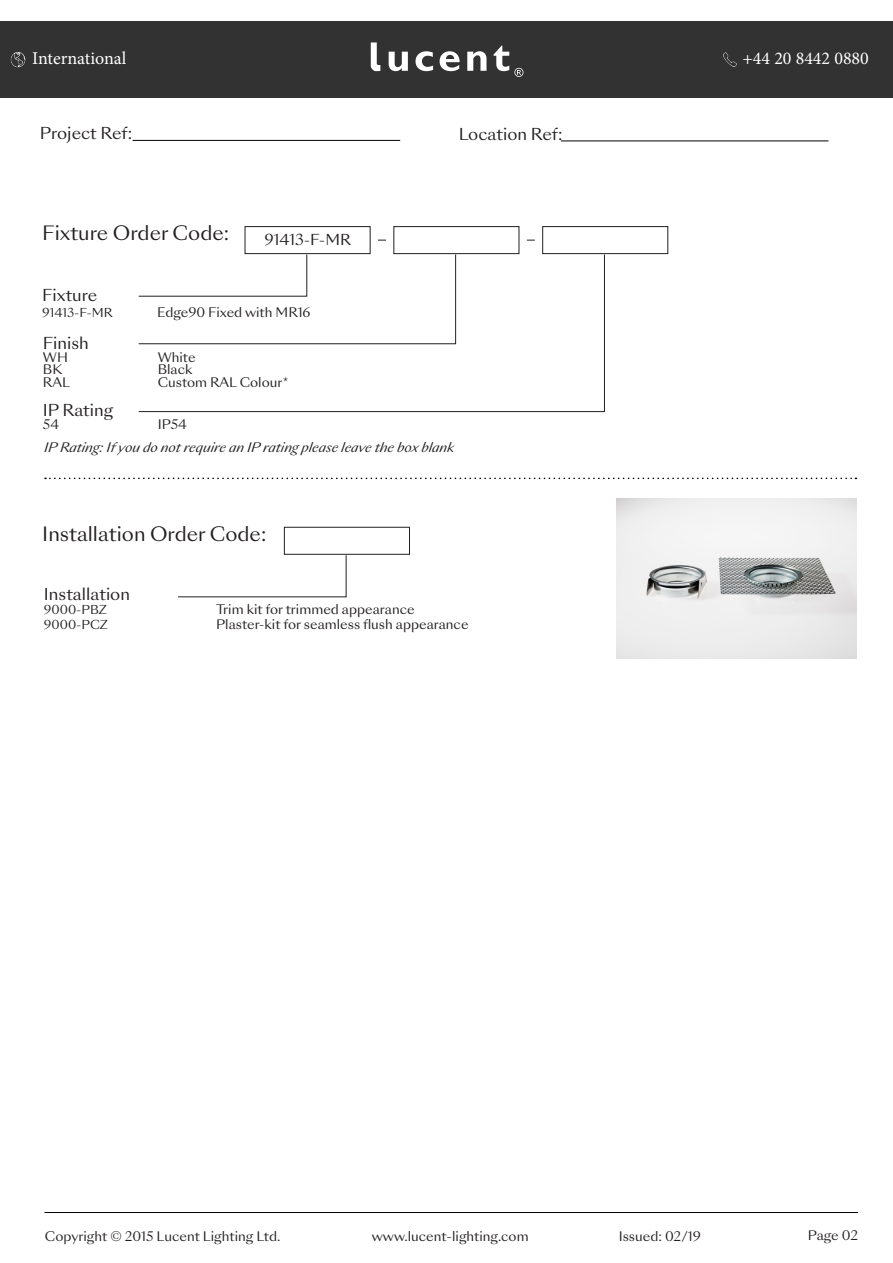
<style>
.page{position:relative;width:893px;height:1263px;background:#fff}
.page>*{position:absolute;margin:0;border:0;box-sizing:border-box;transform-origin:0 0}
.t1{font:19.2px "Sang Bleu Sunrise";color:#231f20}
.t2{font:18px "Minion Pro";color:#fff}
.t3{font:15.9px "Sang Bleu Sunrise";color:#231f20}
.t4{font:14.7px "Sang Bleu Sunrise";color:#231f20}
.t5{font:12.75px "Sang Bleu Sunrise";color:#231f20}
.t6{font:italic 12.75px "Sang Bleu Sunrise";color:#231f20}
.t7{font:12px "Sang Bleu Sunrise";color:#231f20}
</style>
<div class="page">
<hr style="left:44px;top:1212px;width:814px;height:1px;background:#000">
<div style="left:0;top:21px;width:893px;height:77px;background:#333233"></div>
<svg style="left:389px;top:52px;width:19px;height:19px"></svg>
<svg style="left:415px;top:51px;width:18px;height:20px"></svg>
<svg style="left:440px;top:51px;width:20px;height:20px"></svg>
<svg style="left:467px;top:51px;width:19px;height:20px"></svg>
<svg style="left:371px;top:42px;width:9px;height:29px"></svg>
<svg style="left:494px;top:46px;width:29px;height:31px"></svg>
<img style="left:10px;top:52px;width:16px;height:15px">
<img style="left:723px;top:52px;width:14px;height:15px">
<hr style="left:133px;top:140px;width:267px;height:1px;background:#000">
<hr style="left:561px;top:141px;width:267px;height:1px;background:#000">
<svg style="left:45px;top:478px;width:811px;height:1px"></svg>
<div style="left:245px;top:226px;width:125px;height:28px;border:1px solid #231f20"></div>
<div style="left:394px;top:226px;width:125px;height:28px;border:1px solid #231f20"></div>
<div style="left:542px;top:226px;width:126px;height:28px;border:1px solid #231f20"></div>
<svg style="left:138px;top:254px;width:467px;height:158px"></svg>
<div style="left:284px;top:527px;width:126px;height:27px;border:1px solid #231f20"></div>
<svg style="left:178px;top:555px;width:168px;height:42px"></svg>
<img style="left:617px;top:498px;width:239px;height:160px">
<p class="t2" style="left:32px;top:47px;width:96px">International</p>
<p class="t2" style="left:742px;top:47px;width:128px">+44 20 8442 0880</p>
<p class="t3" style="left:40px;top:122px;width:94px">Project Ref:</p>
<p class="t3" style="left:459px;top:123px;width:105px">Location Ref:</p>
<p class="t1" style="left:42px;top:220px;width:188px">Fixture Order Code:</p>
<p class="t4" style="left:265px;top:229px;width:88px">91413-F-MR</p>
<p class="t3" style="left:42px;top:285px;width:57px">Fixture</p>
<p class="t7" style="left:42px;top:305px;width:72px">91413-F-MR</p>
<p class="t5" style="left:157px;top:304px;width:155px">Edge90 Fixed with MR16</p>
<p class="t3" style="left:43px;top:332px;width:47px">Finish</p>
<p class="t5" style="left:43px;top:348px;width:27px">WH</p>
<p class="t5" style="left:158px;top:348px;width:39px">White</p>
<p class="t5" style="left:43px;top:361px;width:21px">BK</p>
<p class="t5" style="left:158px;top:361px;width:36px">Black</p>
<p class="t5" style="left:43px;top:374px;width:29px">RAL</p>
<p class="t5" style="left:158px;top:374px;width:133px">Custom RAL Colour*</p>
<p class="t3" style="left:43px;top:399px;width:72px">IP Rating</p>
<p class="t5" style="left:43px;top:415px;width:18px">54</p>
<p class="t5" style="left:158px;top:415px;width:31px">IP54</p>
<p class="t6" style="left:44px;top:438px;width:412px">IP Rating: If you do not require an IP rating please leave the box blank</p>
<p class="t1" style="left:42px;top:521px;width:226px">Installation Order Code:</p>
<p class="t3" style="left:44px;top:583px;width:88px">Installation</p>
<p class="t7" style="left:44px;top:602px;width:65px">9000-PBZ</p>
<p class="t5" style="left:216px;top:601px;width:200px">Trim kit for trimmed appearance</p>
<p class="t7" style="left:44px;top:616px;width:66px">9000-PCZ</p>
<p class="t5" style="left:216px;top:615px;width:254px">Plaster-kit for seamless flush appearance</p>
<p class="t5" style="left:45px;top:1227px;width:237px">Copyright © 2015 Lucent Lighting Ltd.</p>
<p class="t5" style="left:372px;top:1227px;width:158px">www.lucent-lighting.com</p>
<p class="t5" style="left:619px;top:1227px;width:84px">Issued: 02/19</p>
<p class="t5" style="left:808px;top:1227px;width:52px">Page 02</p>
</div>
